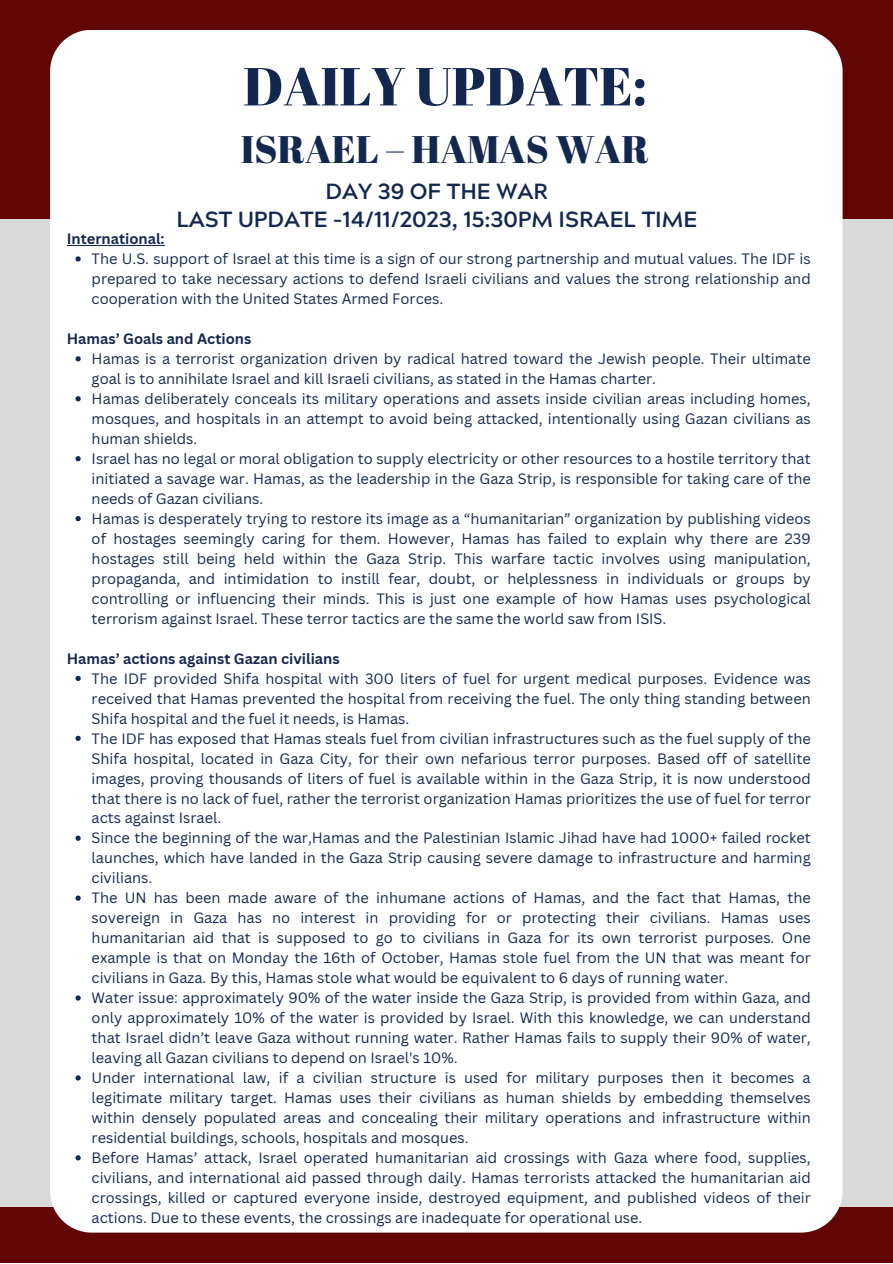
<style>
.page{position:relative;width:893px;height:1264px;background:#fff}
.page>*{position:absolute;margin:0;border:0;box-sizing:border-box;transform-origin:0 0}
.t1{font:53.4px "Abril Fatface";color:#14274e}
.t2{font:38.4px "Abril Fatface";color:#14274e}
.t3{font:900 26.25px "Agrandir";color:#14274e}
.t4{font:700 21.9px "Acherus Grotesque";color:#14274e}
.t5{font:italic 15px/19px "Lato";color:#14274e}
.t6{font:14.55px/20px "Canva Sans";color:#14274e;text-align:justify}
.t7{font:700 14.55px "Canva Sans";color:#14274e}
</style>
<div class="page">
<div style="left:0;top:0;width:892px;height:1262px;background:#d9d9d9"></div>
<div style="left:0;top:0;width:892px;height:219px;background:#620505"></div>
<div style="left:0;top:1207px;width:892px;height:55px;background:#620505"></div>
<div style="left:50px;top:30px;width:792px;height:1202px;background:#fff"></div>
<svg style="left:75px;top:256px;width:6px;height:5px"></svg>
<svg style="left:75px;top:356px;width:6px;height:5px"></svg>
<svg style="left:75px;top:396px;width:6px;height:5px"></svg>
<svg style="left:75px;top:456px;width:6px;height:5px"></svg>
<svg style="left:75px;top:516px;width:6px;height:5px"></svg>
<svg style="left:75px;top:675px;width:6px;height:6px"></svg>
<svg style="left:75px;top:735px;width:6px;height:6px"></svg>
<svg style="left:75px;top:835px;width:6px;height:5px"></svg>
<svg style="left:75px;top:895px;width:6px;height:5px"></svg>
<svg style="left:75px;top:995px;width:6px;height:5px"></svg>
<svg style="left:75px;top:1075px;width:6px;height:5px"></svg>
<svg style="left:75px;top:1155px;width:6px;height:5px"></svg>
<hr style="left:67px;top:245px;width:98px;height:1px;background:#14274e">
<p class="t1" style="left:243px;top:49px;width:405px">DAILY UPDATE:</p>
<p class="t2" style="left:241px;top:122px;width:410px">ISRAEL – HAMAS WAR</p>
<p class="t7" style="left:67px;top:229px;width:99px">International:</p>
<p class="t4" style="left:325px;top:182px;width:224px">DAY 39 OF THE WAR</p>
<p class="t4" style="left:176px;top:210px;width:522px">LAST UPDATE –14/11/2023, 15:30PM ISRAEL TIME</p>
<p class="t6" style="left:92px;top:248px;width:720px">The U.S. support of Israel at this time is a sign of our strong partnership and mutual values. The IDF is prepared to take necessary actions to defend Israeli civilians and values the strong relationship and cooperation with the United States Armed Forces.</p>
<p class="t3" style="left:221px;top:273px;width:145px">DESCRIBE</p>
<p class="t7" style="left:67px;top:328px;width:186px">Hamas’ Goals and Actions</p>
<p class="t6" style="left:92px;top:348px;width:720px">Hamas is a terrorist organization driven by radical hatred toward the Jewish people. Their ultimate goal is to annihilate Israel and kill Israeli civilians, as stated in the Hamas charter.</p>
<p class="t6" style="left:92px;top:388px;width:720px">Hamas deliberately conceals its military operations and assets inside civilian areas including homes, mosques, and hospitals in an attempt to avoid being attacked, intentionally using Gazan civilians as human shields.</p>
<p class="t6" style="left:92px;top:448px;width:720px">Israel has no legal or moral obligation to supply electricity or other resources to a hostile territory that initiated a savage war. Hamas, as the leadership in the Gaza Strip, is responsible for taking care of the needs of Gazan civilians.</p>
<p class="t6" style="left:92px;top:508px;width:720px">Hamas is desperately trying to restore its image as a “humanitarian” organization by publishing videos of hostages seemingly caring for them. However, Hamas has failed to explain why there are 239 hostages still being held within the Gaza Strip. This warfare tactic involves using manipulation, propaganda, and intimidation to instill fear, doubt, or helplessness in individuals or groups by controlling or influencing their minds. This is just one example of how Hamas uses psychological terrorism against Israel. These terror tactics are the same the world saw from ISIS.</p>
<p class="t5" style="left:221px;top:353px;width:421px">Humorous, satirical, sarcastic, serious, somber, bleak, defeated, mysterious, critical, joyful, exuberant, searching, curious, inquisitive, formal, colloquial, menacing</p>
<p class="t7" style="left:67px;top:648px;width:274px">Hamas’ actions against Gazan civilians</p>
<p class="t6" style="left:92px;top:668px;width:720px">The IDF provided Shifa hospital with 300 liters of fuel for urgent medical purposes. Evidence was received that Hamas prevented the hospital from receiving the fuel. The only thing standing between Shifa hospital and the fuel it needs, is Hamas.</p>
<p class="t6" style="left:92px;top:728px;width:720px">The IDF has exposed that Hamas steals fuel from civilian infrastructures such as the fuel supply of the Shifa hospital, located in Gaza City, for their own nefarious terror purposes. Based off of satellite images, proving thousands of liters of fuel is available within in the Gaza Strip, it is now understood that there is no lack of fuel, rather the terrorist organization Hamas prioritizes the use of fuel for terror acts against Israel.</p>
<p class="t6" style="left:92px;top:827px;width:720px">Since the beginning of the war,Hamas and the Palestinian Islamic Jihad have had 1000+ failed rocket launches, which have landed in the Gaza Strip causing severe damage to infrastructure and harming civilians.</p>
<p class="t6" style="left:92px;top:887px;width:720px">The UN has been made aware of the inhumane actions of Hamas, and the fact that Hamas, the sovereign in Gaza has no interest in providing for or protecting their civilians. Hamas uses humanitarian aid that is supposed to go to civilians in Gaza for its own terrorist purposes. One example is that on Monday the 16th of October, Hamas stole fuel from the UN that was meant for civilians in Gaza. By this, Hamas stole what would be equivalent to 6 days of running water.</p>
<p class="t6" style="left:92px;top:987px;width:720px">Water issue: approximately 90% of the water inside the Gaza Strip, is provided from within Gaza, and only approximately 10% of the water is provided by Israel. With this knowledge, we can understand that Israel didn’t leave Gaza without running water. Rather Hamas fails to supply their 90% of water, leaving all Gazan civilians to depend on Israel's 10%.</p>
<p class="t6" style="left:92px;top:1067px;width:720px">Under international law, if a civilian structure is used for military purposes then it becomes a legitimate military target. Hamas uses their civilians as human shields by embedding themselves within densely populated areas and concealing their military operations and infrastructure within residential buildings, schools, hospitals and mosques.</p>
<p class="t6" style="left:92px;top:1147px;width:720px">Before Hamas’ attack, Israel operated humanitarian aid crossings with Gaza where food, supplies, civilians, and international aid passed through daily. Hamas terrorists attacked the humanitarian aid crossings, killed or captured everyone inside, destroyed equipment, and published videos of their actions. Due to these events, the crossings are inadequate for operational use.</p>
</div>
